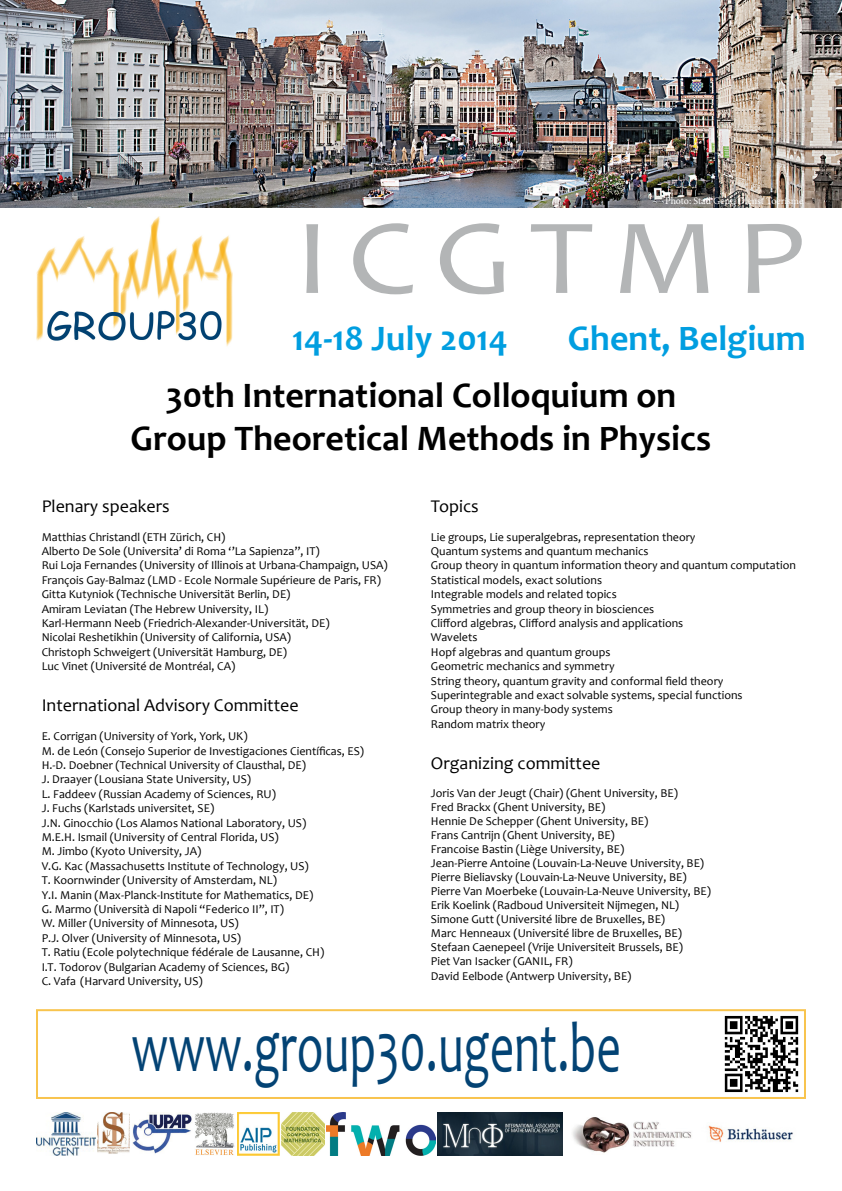
<style>
.page{position:relative;width:842px;height:1191px;background:#fff}
.page>*{position:absolute;margin:0;border:0;box-sizing:border-box;transform-origin:0 0}
.t1{font:108px "Candara";letter-spacing:.14em;color:#b3b5b6;scale:1.17 1}
.t2{font:72px "Candara";color:#034374;scale:.67 1}
.t3{font:700 36px/43.2px "Candara";color:#000;text-align:center}
.t4{font:700 36px "Candara";color:#009ee0}
.t5{font:18px "Candara";color:#000}
.t6{font:12px/14.4px "Candara";color:#000}
.t7{font:10px "Minion Pro";color:#fff}
</style>
<div class="page">
<img style="left:0;top:0;width:842px;height:207px">
<img style="left:36px;top:216px;width:196px;height:130px">
<svg style="left:36px;top:1009px;width:770px;height:90px"></svg>
<img style="left:237px;top:1113px;width:42px;height:42px">
<img style="left:708px;top:1125px;width:85px;height:17px">
<img style="left:572px;top:1117px;width:120px;height:36px">
<img style="left:195px;top:1113px;width:40px;height:42px">
<img style="left:327px;top:1113px;width:108px;height:42px">
<img style="left:132px;top:1113px;width:60px;height:41px">
<img style="left:437px;top:1113px;width:126px;height:42px">
<img style="left:98px;top:1113px;width:32px;height:41px">
<img style="left:36px;top:1113px;width:60px;height:42px">
<img style="left:282px;top:1113px;width:42px;height:42px">
<p class="t7" style="left:665px;top:194px;width:140px">Photo: Stad Gent, Dienst Toerisme</p>
<h1 class="t1" style="left:295px;top:190px;width:438px">ICGTMP</h1>
<h3 class="t4" style="left:292px;top:316px;width:217px">14-18 July 2014</h3>
<h3 class="t4" style="left:568px;top:316px;width:239px">Ghent, Belgium</h3>
<h3 class="t3" style="left:131px;top:373px;width:582px">30th International Colloquium on<br>Group Theoretical Methods in Physics</h3>
<h3 class="t5" style="left:42px;top:494px;width:130px">Plenary speakers</h3>
<p class="t6" style="left:42px;top:529px;width:348px">Matthias Christandl (ETH Zürich, CH)<br>Alberto De Sole (Universita’ di Roma ‘’La Sapienza’’, IT)<br>Rui Loja Fernandes (University of Illinois at Urbana-Champaign, USA)<br>François Gay-Balmaz (LMD - Ecole Normale Supérieure de Paris, FR)<br>Gitta Kutyniok (Technische Universität Berlin, DE)<br>Amiram Leviatan (The Hebrew University, IL)<br>Karl-Hermann Neeb (Friedrich-Alexander-Universität, DE)<br>Nicolai Reshetikhin (University of California, USA)<br>Christoph Schweigert (Universität Hamburg, DE)<br>Luc Vinet (Université de Montréal, CA)</p>
<h3 class="t5" style="left:42px;top:694px;width:259px">International Advisory Committee</h3>
<p class="t6" style="left:42px;top:729px;width:324px">E. Corrigan (University of York, York, UK)<br>M. de León (Consejo Superior de Investigaciones Científicas, ES)<br>H.-D. Doebner (Technical University of Clausthal, DE)<br>J. Draayer (Lousiana State University, US)<br>L. Faddeev (Russian Academy of Sciences, RU)<br>J. Fuchs (Karlstads universitet, SE)<br>J.N. Ginocchio (Los Alamos National Laboratory, US)<br>M.E.H. Ismail (University of Central Florida, US)<br>M. Jimbo (Kyoto University, JA)<br>V.G. Kac (Massachusetts Institute of Technology, US)<br>T. Koornwinder (University of Amsterdam, NL)<br>Y.I. Manin (Max-Planck-Institute for Mathematics, DE)<br>G. Marmo (Università di Napoli “Federico II”, IT)<br>W. Miller (University of Minnesota, US)<br>P.J. Olver (University of Minnesota, US)<br>T. Ratiu (Ecole polytechnique fédérale de Lausanne, CH)<br>I.T. Todorov (Bulgarian Academy of Sciences, BG)<br>C. Vafa (Harvard University, US)</p>
<h3 class="t5" style="left:431px;top:494px;width:49px">Topics</h3>
<p class="t6" style="left:431px;top:529px;width:367px">Lie groups, Lie superalgebras, representation theory<br>Quantum systems and quantum mechanics<br>Group theory in quantum information theory and quantum computation Statistical models, exact solutions<br>Integrable models and related topics<br>Symmetries and group theory in biosciences<br>Clifford algebras, Clifford analysis and applications<br>Wavelets<br>Hopf algebras and quantum groups<br>Geometric mechanics and symmetry<br>String theory, quantum gravity and conformal field theory Superintegrable and exact solvable systems, special functions<br>Group theory in many-body systems<br>Random matrix theory</p>
<h3 class="t5" style="left:431px;top:752px;width:171px">Organizing committee</h3>
<p class="t6" style="left:431px;top:786px;width:282px;line-height:14px">Joris Van der Jeugt (Chair) (Ghent University, BE)<br>Fred Brackx (Ghent University, BE)<br>Hennie De Schepper (Ghent University, BE)<br>Frans Cantrijn (Ghent University, BE)<br>Francoise Bastin (Liège University, BE)<br>Jean-Pierre Antoine (Louvain-La-Neuve University, BE)<br>Pierre Bieliavsky (Louvain-La-Neuve University, BE)<br>Pierre Van Moerbeke (Louvain-La-Neuve University, BE)<br>Erik Koelink (Radboud Universiteit Nijmegen, NL)<br>Simone Gutt (Université libre de Bruxelles, BE)<br>Marc Henneaux (Université libre de Bruxelles, BE)<br>Stefaan Caenepeel (Vrije Universiteit Brussels, BE)<br>Piet Van Isacker (GANIL, FR)<br>David Eelbode (Antwerp University, BE)</p>
<h2 class="t2" style="left:132px;top:1003px;width:732px">www.group30.ugent.be</h2>
</div>
